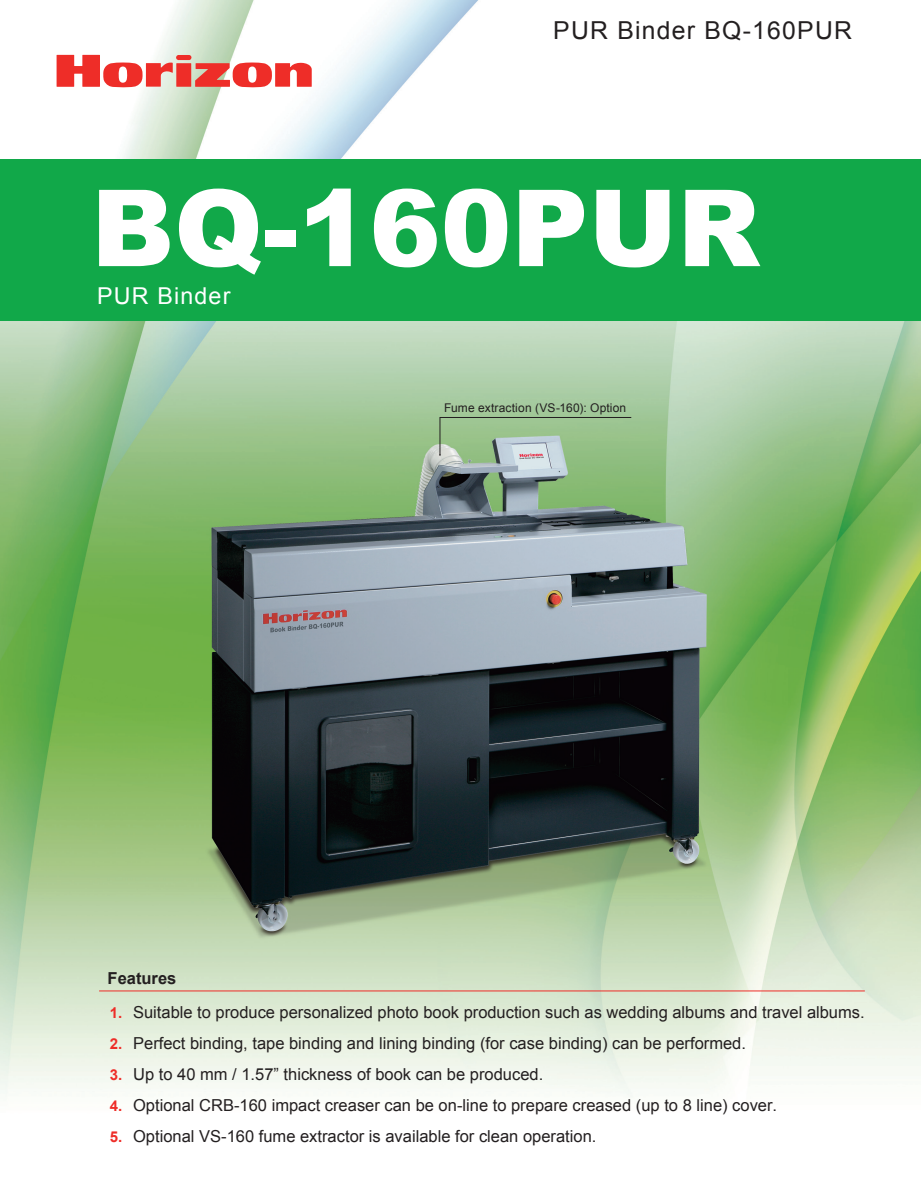
<style>
.page{position:relative;width:921px;height:1191px;background:#fff}
.page>*{position:absolute;margin:0;border:0;box-sizing:border-box;transform-origin:0 0}
.t1{font:900 106.5px "Arial";color:#fff}
.t2{font:24.75px "Arial";letter-spacing:.05em;color:#231f20}
.t3{font:23.25px "Arial";letter-spacing:.05em;color:#fff}
.t4{font:16.5px "Arial";color:#231f20}
.t5{font:700 16.5px "Arial";color:#231f20}
.t6{font:12px "Arial";letter-spacing:.015em;color:#231f20}
.s1{font-weight:700;font-size:15px;color:#ee2d28}
</style>
<div class="page">
<img style="left:0;top:0;width:921px;height:1097px">
<svg style="left:439px;top:417px;width:192px;height:39px;background:#9ebf96"></svg>
<div style="left:0;top:159px;width:921px;height:161px;background:#11a849"></div>
<div style="left:176px;top:55px;width:15px;height:5px;background:#ee2d28;border-radius:2px"></div>
<div style="left:176px;top:63px;width:15px;height:24px;background:#ee2d28"></div>
<svg style="left:57px;top:55px;width:116px;height:32px"></svg>
<svg style="left:195px;top:62px;width:117px;height:25px"></svg>
<hr style="left:99px;top:990px;width:765px;height:1px;background:#ee2d28">
<h2 class="t2" style="left:553px;top:14px;width:300px">PUR Binder BQ-160PUR</h2>
<h1 class="t1" style="left:91px;top:151px;width:670px">BQ-160PUR</h1>
<h3 class="t3" style="left:97px;top:281px;width:135px">PUR Binder</h3>
<p class="t6" style="left:444px;top:400px;width:184px">Fume extraction (VS-160): Option</p>
<p class="t5" style="left:108px;top:967px;width:70px">Features</p>
<p class="t4" style="left:110px;top:1001px;width:756px"><span class="s1">1.</span> Suitable to produce personalized photo book production such as wedding albums and travel albums.</p>
<p class="t4" style="left:110px;top:1032px;width:637px"><span class="s1">2.</span> Perfect binding, tape binding and lining binding (for case binding) can be performed.</p>
<p class="t4" style="left:110px;top:1063px;width:435px"><span class="s1">3.</span> Up to 40 mm / 1.57” thickness of book can be produced.</p>
<p class="t4" style="left:110px;top:1094px;width:669px"><span class="s1">4.</span> Optional CRB-160 impact creaser can be on-line to prepare creased (up to 8 line) cover.</p>
<p class="t4" style="left:110px;top:1125px;width:488px"><span class="s1">5.</span> Optional VS-160 fume extractor is available for clean operation.</p>
</div>
